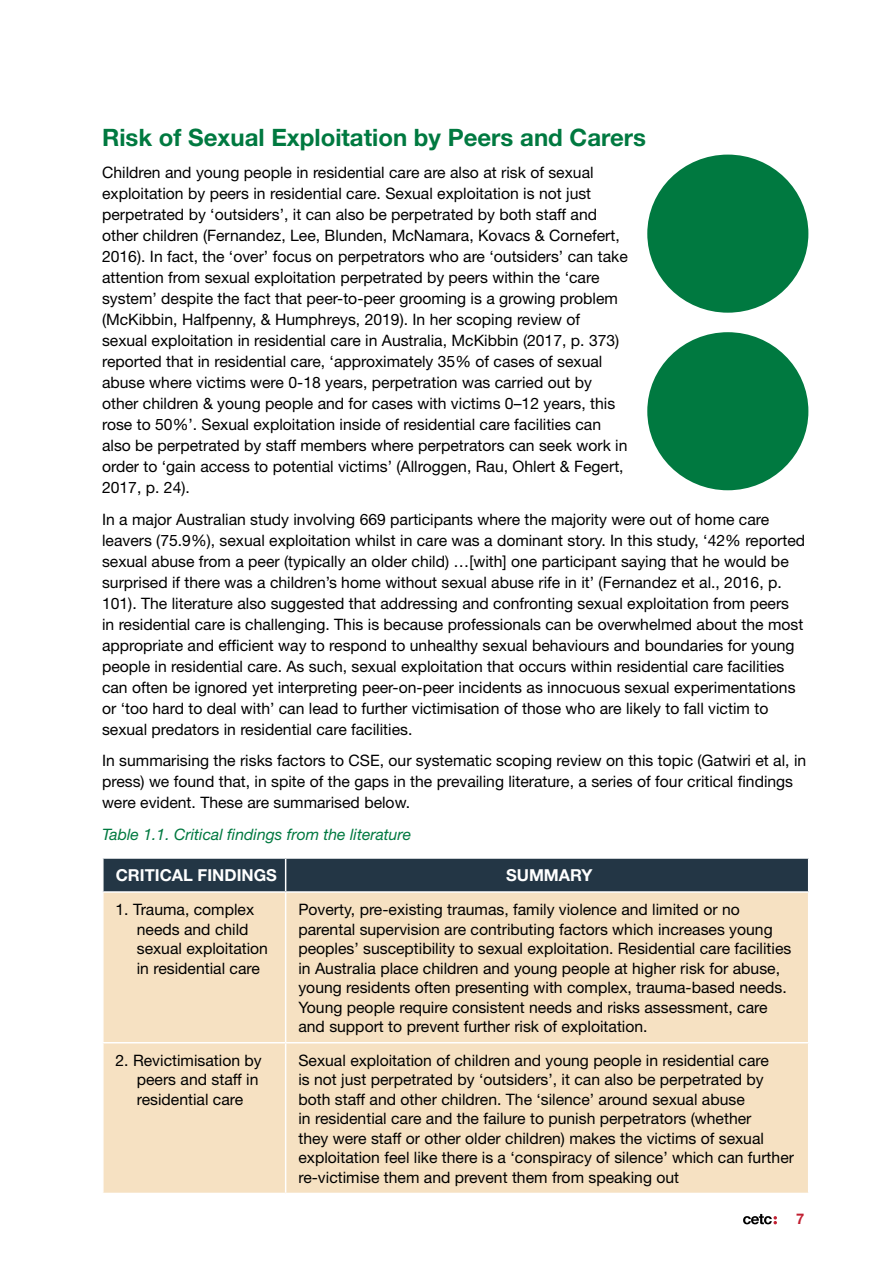
<style>
.page{position:relative;width:893px;height:1263px;background:#fff}
.page>*{position:absolute;margin:0;border:0;box-sizing:border-box;transform-origin:0 0}
.t1{font:700 24px "Helvetica Neue";color:#007940}
.t2{font:700 16.5px "Helvetica Neue";color:#fff}
.t3{font:15.75px/21px "Helvetica Neue";color:#000}
.t4{font:italic 15.75px "Helvetica Neue";color:#007940}
.t5{font:700 14.7px "Helvetica Neue";color:#c12032}
</style>
<div class="page">
<svg style="left:743px;top:1214px;width:34px;height:10px"></svg>
<div style="left:647px;top:155px;width:161px;height:158px;background:#007940;border-radius:50%"></div>
<div style="left:647px;top:332px;width:161px;height:158px;background:#007940;border-radius:50%"></div>
<div style="left:104px;top:859px;width:704px;height:32px;background:#233645"></div>
<div style="left:104px;top:893px;width:704px;height:300px;background:#f6e1c2"></div>
<hr style="left:285px;top:893px;width:1px;height:149px;background:#fff">
<hr style="left:102px;top:1042px;width:184px;height:1px;background:#fff">
<hr style="left:286px;top:1042px;width:523px;height:1px;background:#fff">
<hr style="left:285px;top:1043px;width:1px;height:150px;background:#fff">
<hr style="left:285px;top:859px;width:1px;height:32px;background:#fff">
<p class="t1" style="left:102px;top:123px;width:545px">Risk of Sexual Exploitation by Peers and Carers</p>
<p class="t3" style="left:102px;top:162px;width:527px">Children and young people in residential care are also at risk of sexual exploitation by peers in residential care. Sexual exploitation is not just perpetrated by ‘outsiders’, it can also be perpetrated by both staff and other children (Fernandez, Lee, Blunden, McNamara, Kovacs &amp; Cornefert, 2016). In fact, the ‘over’ focus on perpetrators who are ‘outsiders’ can take attention from sexual exploitation perpetrated by peers within the ‘care system’ despite the fact that peer-to-peer grooming is a growing problem (McKibbin, Halfpenny, &amp; Humphreys, 2019). In her scoping review of sexual exploitation in residential care in Australia, McKibbin (2017, p. 373) reported that in residential care, ‘approximately 35% of cases of sexual abuse where victims were 0-18 years, perpetration was carried out by other children &amp; young people and for cases with victims 0–12 years, this rose to 50%’. Sexual exploitation inside of residential care facilities can also be perpetrated by staff members where perpetrators can seek work in order to ‘gain access to potential victims’ (Allroggen, Rau, Ohlert &amp; Fegert, 2017, p. 24).</p>
<p class="t3" style="left:102px;top:508px;width:705px">In a major Australian study involving 669 participants where the majority were out of home care leavers (75.9%), sexual exploitation whilst in care was a dominant story. In this study, ‘42% reported sexual abuse from a peer (typically an older child) …[with] one participant saying that he would be surprised if there was a children’s home without sexual abuse rife in it’ (Fernandez et al., 2016, p.<br>101). The literature also suggested that addressing and confronting sexual exploitation from peers in residential care is challenging. This is because professionals can be overwhelmed about the most appropriate and efficient way to respond to unhealthy sexual behaviours and boundaries for young people in residential care. As such, sexual exploitation that occurs within residential care facilities can often be ignored yet interpreting peer-on-peer incidents as innocuous sexual experimentations or ‘too hard to deal with’ can lead to further victimisation of those who are likely to fall victim to sexual predators in residential care facilities.</p>
<p class="t3" style="left:102px;top:750px;width:706px">In summarising the risks factors to CSE, our systematic scoping review on this topic (Gatwiri et al, in press) we found that, in spite of the gaps in the prevailing literature, a series of four critical findings were evident. These are summarised below.</p>
<p class="t4" style="left:102px;top:825px;width:311px">Table 1.1. Critical findings from the literature</p>
<p class="t2" style="left:116px;top:865px;width:163px">CRITICAL FINDINGS</p>
<p class="t2" style="left:506px;top:865px;width:88px">SUMMARY</p>
<p class="t3" style="left:137px;top:899px;width:133px;line-height:19.5px;text-indent:-21px">1. Trauma, complex needs and child sexual exploitation in residential care</p>
<p class="t3" style="left:298px;top:899px;width:494px;line-height:19.5px">Poverty, pre-existing traumas, family violence and limited or no parental supervision are contributing factors which increases young peoples’ susceptibility to sexual exploitation. Residential care facilities in Australia place children and young people at higher risk for abuse, young residents often presenting with complex, trauma-based needs.<br>Young people require consistent needs and risks assessment, care and support to prevent further risk of exploitation.</p>
<p class="t3" style="left:137px;top:1050px;width:126px;line-height:19.5px;text-indent:-21px">2. Revictimisation by peers and staff in residential care</p>
<p class="t3" style="left:298px;top:1050px;width:497px;line-height:19.5px">Sexual exploitation of children and young people in residential care<br>is not just perpetrated by ‘outsiders’, it can also be perpetrated by both staff and other children. The ‘silence’ around sexual abuse<br>in residential care and the failure to punish perpetrators (whether<br>they were staff or other older children) makes the victims of sexual exploitation feel like there is a ‘conspiracy of silence’ which can further re-victimise them and prevent them from speaking out</p>
<p class="t5" style="left:796px;top:1210px;width:10px">7</p>
</div>
